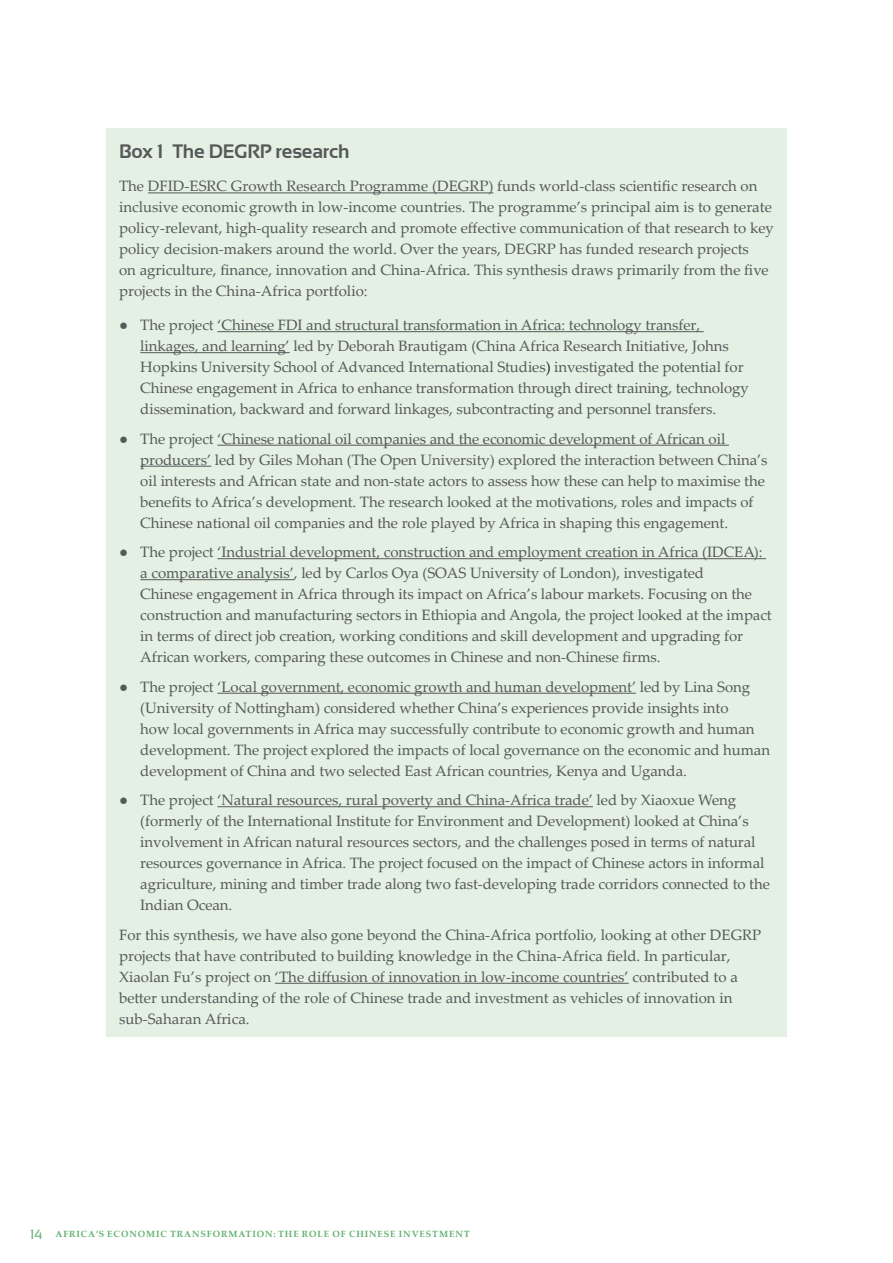
<style>
.page{position:relative;width:893px;height:1263px;background:#fff}
.page>*{position:absolute;margin:0;border:0;box-sizing:border-box;transform-origin:0 0}
.GS_Box_Heading_01{font:700 19.5px "Sansation";letter-spacing:-.01em;color:#57585a}
.COPY{font:15px/21px "Palatino Linotype";letter-spacing:-.005em;color:#57585a}
.t1{font:700 9px "Palatino Linotype";letter-spacing:.1em;color:#5faf6e}
.s1{font-family:"Arial Narrow"}
.s2{color:#231f20}
.s3{font-family:"Sansation";font-weight:400;font-size:13.5px}
</style>
<div class="page">
<div style="left:106px;top:128px;width:681px;height:908px;background:#e3f0e3"></div>
<hr style="left:148px;top:192px;width:345px;height:1px;background:#57585a">
<hr style="left:217px;top:331px;width:487px;height:1px;background:#57585a">
<hr style="left:140px;top:352px;width:150px;height:1px;background:#57585a">
<hr style="left:217px;top:445px;width:512px;height:1px;background:#57585a">
<hr style="left:140px;top:466px;width:71px;height:1px;background:#57585a">
<hr style="left:217px;top:558px;width:549px;height:1px;background:#57585a">
<hr style="left:140px;top:579px;width:154px;height:1px;background:#57585a">
<hr style="left:217px;top:693px;width:419px;height:1px;background:#57585a">
<hr style="left:217px;top:806px;width:376px;height:1px;background:#57585a">
<hr style="left:275px;top:983px;width:354px;height:1px;background:#57585a">
<p class="GS_Box_Heading_01" style="left:119px;top:140px;width:232px">Box 1 The DEGRP research</p>
<p class="COPY" style="left:119px;top:175px;width:656px">The DFID-ESRC Growth Research Programme (DEGRP) funds world-class scientific research on inclusive economic growth in low-income countries. The programme’s principal aim is to generate policy-relevant, high-quality research and promote effective communication of that research to key policy decision-makers around the world. Over the years, DEGRP has funded research projects<br>on agriculture, finance, innovation and China-Africa. This synthesis draws primarily from the five projects in the China-Africa portfolio:</p>
<p class="COPY" style="left:140px;top:314px;width:610px;text-indent:-21px"><span class="s1">●</span> The project ‘Chinese FDI and structural transformation in Africa: technology transfer, linkages, and learning’ led by Deborah Brautigam (China Africa Research Initiative, Johns Hopkins University School of Advanced International Studies<span class="s2">)</span> investigated the potential for Chinese engagement in Africa to enhance transformation through direct training, technology dissemination, backward and forward linkages, subcontracting and personnel transfers.</p>
<p class="COPY" style="left:140px;top:427px;width:629px;text-indent:-21px"><span class="s1">●</span> The project ‘Chinese national oil companies and the economic development of African oil producers’ led by Giles Mohan (The Open University) explored the interaction between China’s oil interests and African state and non-state actors to assess how these can help to maximise the benefits to Africa’s development. The research looked at the motivations, roles and impacts of Chinese national oil companies and the role played by Africa in shaping this engagement.</p>
<p class="COPY" style="left:140px;top:541px;width:633px;text-indent:-21px"><span class="s1">●</span> The project ‘Industrial development, construction and employment creation in Africa (IDCEA): a comparative analysis’, led by Carlos Oya (SOAS University of London), investigated<br>Chinese engagement in Africa through its impact on Africa’s labour markets. Focusing on the construction and manufacturing sectors in Ethiopia and Angola, the project looked at the impact in terms of direct job creation, working conditions and skill development and upgrading for African workers, comparing these outcomes in Chinese and non-Chinese firms.</p>
<p class="COPY" style="left:140px;top:675px;width:631px;text-indent:-21px"><span class="s1">●</span> The project ‘Local government, economic growth and human development’ led by Lina Song (University of Nottingham) considered whether China’s experiences provide insights into<br>how local governments in Africa may successfully contribute to economic growth and human development. The project explored the impacts of local governance on the economic and human development of China and two selected East African countries, Kenya and Uganda.</p>
<p class="COPY" style="left:140px;top:789px;width:631px;text-indent:-21px"><span class="s1">●</span> The project ‘Natural resources, rural poverty and China-Africa trade’ led by Xiaoxue Weng (formerly of the International Institute for Environment and Development) looked at China’s involvement in African natural resources sectors, and the challenges posed in terms of natural resources governance in Africa. The project focused on the impact of Chinese actors in informal agriculture, mining and timber trade along two fast-developing trade corridors connected to the Indian Ocean.</p>
<p class="COPY" style="left:119px;top:923px;width:644px">For this synthesis, we have also gone beyond the China-Africa portfolio, looking at other DEGRP projects that have contributed to building knowledge in the China-Africa field. In particular, Xiaolan Fu’s project on ‘The diffusion of innovation in low-income countries’ contributed to a better understanding of the role of Chinese trade and investment as vehicles of innovation in sub-Saharan Africa.</p>
<p class="t1" style="left:30px;top:1227px;width:441px"><span class="s3">14</span> AFRICA’S ECONOMIC TRANSFORMATION: THE ROLE OF CHINESE INVESTMENT</p>
</div>
